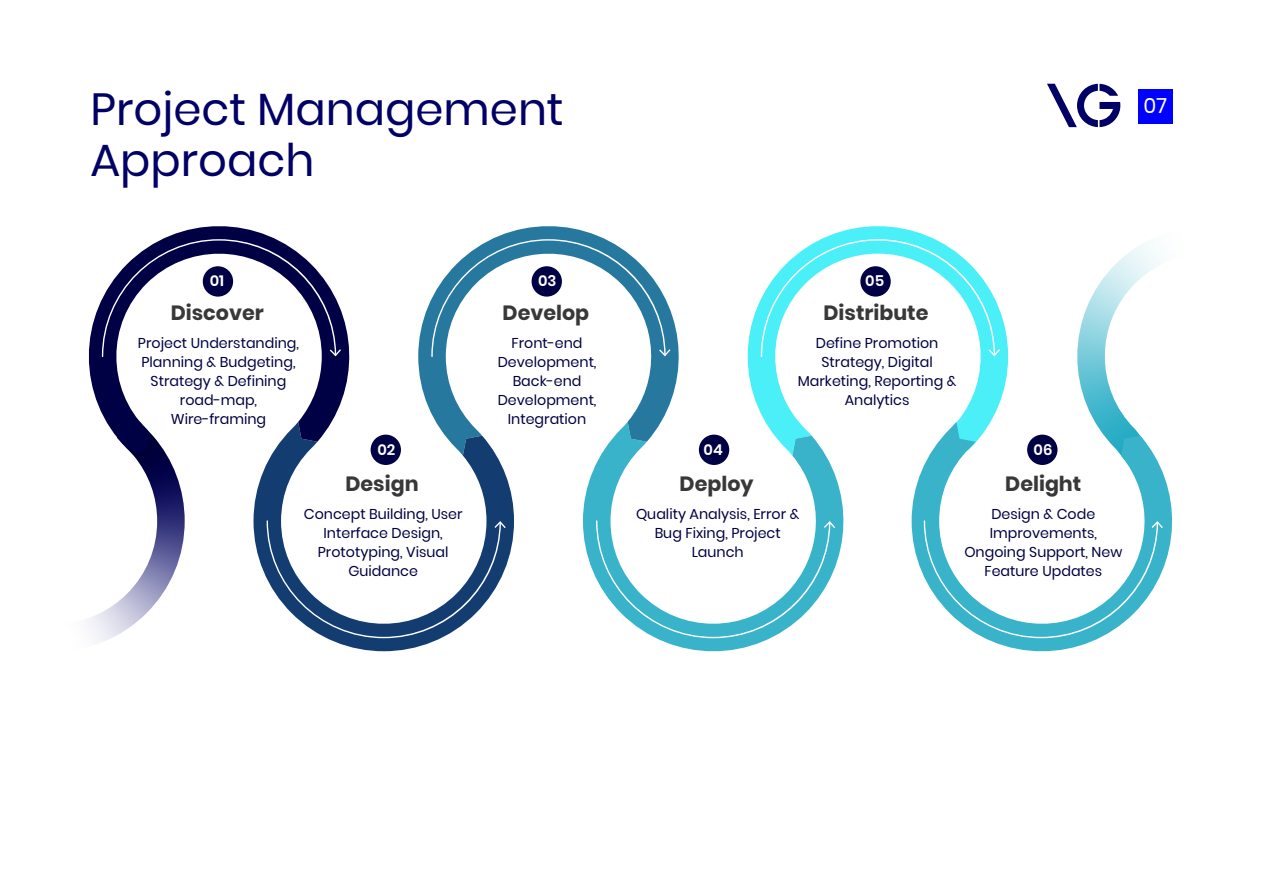
<style>
.page{position:relative;width:1263px;height:893px;background:#fff}
.page>*{position:absolute;margin:0;border:0;box-sizing:border-box;transform-origin:0 0}
.t1{font:45px/51px "Poppins";color:#006}
.t2{font:21px "Poppins";color:#fff}
.t3{font:700 20.55px "Poppins";color:#383838}
.t4{font:600 15px "Poppins";color:#fff}
.t5{font:14.25px/19px "Poppins";color:#004;text-align:center}
</style>
<div class="page">
<svg style="left:1077px;top:242px;width:83px;height:180px"></svg>
<svg style="left:748px;top:226px;width:260px;height:196px"></svg>
<svg style="left:583px;top:422px;width:261px;height:230px"></svg>
<svg style="left:912px;top:422px;width:261px;height:230px"></svg>
<svg style="left:418px;top:226px;width:273px;height:230px"></svg>
<svg style="left:253px;top:422px;width:261px;height:229px"></svg>
<svg style="left:88px;top:454px;width:97px;height:189px"></svg>
<svg style="left:89px;top:226px;width:273px;height:228px"></svg>
<svg style="left:102px;top:239px;width:239px;height:118px"></svg>
<svg style="left:267px;top:520px;width:239px;height:118px"></svg>
<svg style="left:431px;top:239px;width:239px;height:118px"></svg>
<svg style="left:596px;top:520px;width:239px;height:118px"></svg>
<svg style="left:924px;top:520px;width:239px;height:118px"></svg>
<svg style="left:761px;top:239px;width:239px;height:118px"></svg>
<div style="left:532px;top:266px;width:30px;height:31px;background:#004;border-radius:50%"></div>
<div style="left:371px;top:435px;width:30px;height:30px;background:#004;border-radius:50%"></div>
<div style="left:699px;top:435px;width:30px;height:30px;background:#004;border-radius:50%"></div>
<div style="left:1027px;top:435px;width:30px;height:30px;background:#004;border-radius:50%"></div>
<div style="left:860px;top:266px;width:31px;height:31px;background:#004;border-radius:50%"></div>
<div style="left:1138px;top:90px;width:35px;height:34px;background:#00f"></div>
<svg style="left:1047px;top:84px;width:73px;height:43px"></svg>
<h1 class="t1" style="left:90px;top:84px;width:475px">Project Management<br>Approach</h1>
<h2 class="t2" style="left:1143px;top:94px;width:25px">07</h2>
<p class="t4" style="left:210px;top:272px;width:16px">01</p>
<p class="t4" style="left:538px;top:272px;width:20px">03</p>
<h3 class="t3" style="left:171px;top:301px;width:95px">Discover</h3>
<p class="t5" style="left:138px;top:333px;width:163px">Project Understanding,<br>Planning &amp; Budgeting,<br>Strategy &amp; Defining road-map,<br>Wire-framing</p>
<h3 class="t3" style="left:503px;top:301px;width:88px">Develop</h3>
<p class="t5" style="left:498px;top:333px;width:100px">Front-end<br>Development,<br>Back-end<br>Development,<br>Integration</p>
<p class="t4" style="left:865px;top:272px;width:20px">05</p>
<h3 class="t3" style="left:823px;top:301px;width:106px">Distribute</h3>
<p class="t5" style="left:798px;top:333px;width:160px">Define Promotion<br>Strategy, Digital<br>Marketing, Reporting &amp;<br>Analytics</p>
<p class="t4" style="left:377px;top:441px;width:19px">02</p>
<p class="t4" style="left:703px;top:441px;width:21px">04</p>
<p class="t4" style="left:1033px;top:441px;width:20px">06</p>
<h3 class="t3" style="left:345px;top:472px;width:75px">Design</h3>
<p class="t5" style="left:304px;top:504px;width:160px">Concept Building, User<br>Interface Design,<br>Prototyping, Visual<br>Guidance</p>
<h3 class="t3" style="left:679px;top:472px;width:75px">Deploy</h3>
<p class="t5" style="left:636px;top:504px;width:165px">Quality Analysis, Error &amp;<br>Bug Fixing, Project<br>Launch</p>
<h3 class="t3" style="left:1005px;top:472px;width:78px">Delight</h3>
<p class="t5" style="left:964px;top:504px;width:159px">Design &amp; Code<br>Improvements,<br>Ongoing Support, New<br>Feature Updates</p>
</div>
